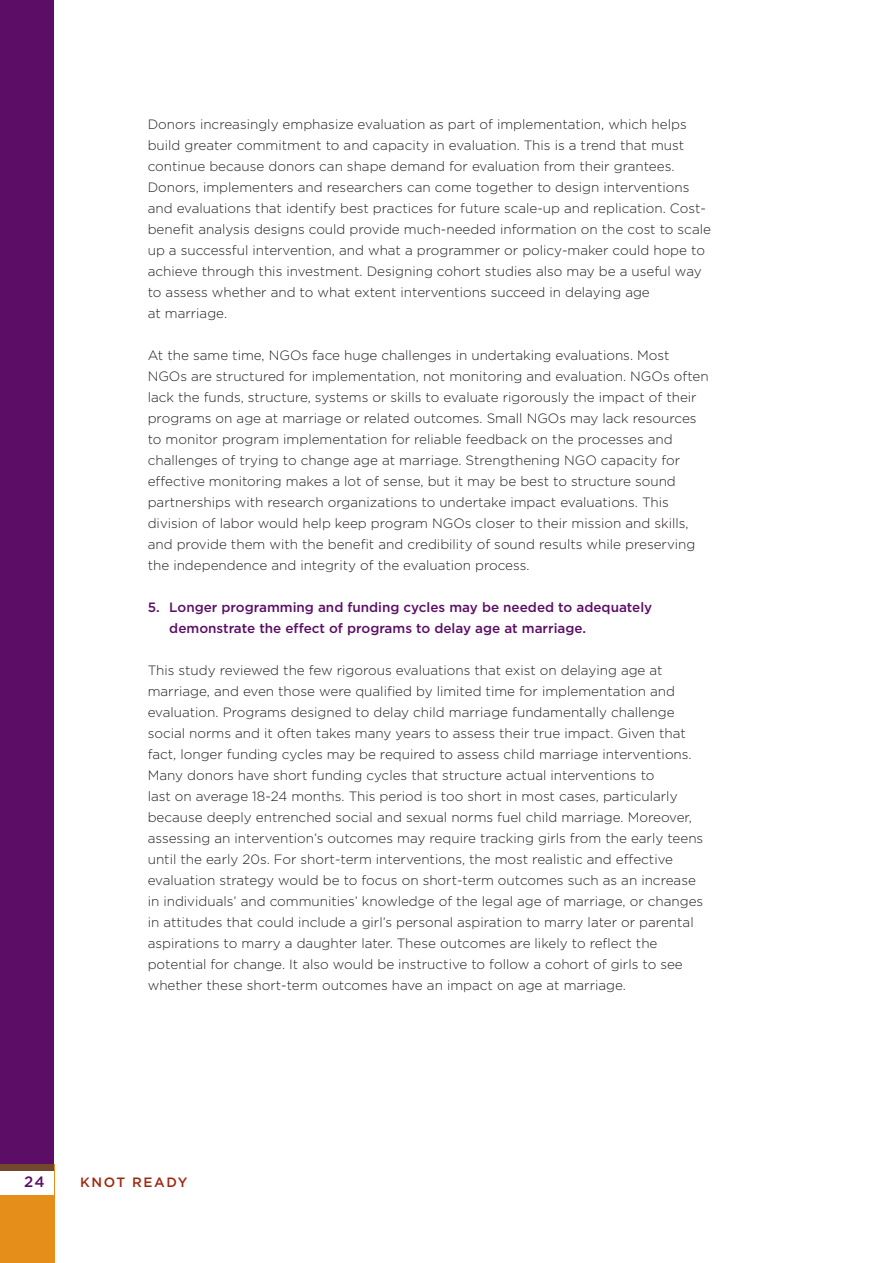
<style>
.page{position:relative;width:893px;height:1263px;background:#fff}
.page>*{position:absolute;margin:0;border:0;box-sizing:border-box;transform-origin:0 0}
.t1{font:500 15px "Gotham";color:#5c0e67}
.t2{font:300 13.5px/21px "Gotham";color:#231f20}
.t3{font:500 13.5px/21px "Gotham";color:#5c0e67}
.t4{font:500 13.5px "Gotham";color:#9e280e}
</style>
<div class="page">
<div style="left:0;top:0;width:54px;height:1263px;background:#5c0e67"></div>
<div style="left:0;top:1164px;width:54px;height:99px;background:#e58f1a"></div>
<div style="left:0;top:1164px;width:54px;height:30px;background:#fff"></div>
<div style="left:0;top:1164px;width:54px;height:6px;background:#73472e"></div>
<p class="t2" style="left:148px;top:114px;width:565px">Donors increasingly emphasize evaluation as part of implementation, which helps build greater commitment to and capacity in evaluation. This is a trend that must continue because donors can shape demand for evaluation from their grantees.<br>Donors, implementers and researchers can come together to design interventions and evaluations that identify best practices for future scale-up and replication. Cost&shy;benefit analysis designs could provide much-needed information on the cost to scale up a successful intervention, and what a programmer or policy-maker could hope to achieve through this investment. Designing cohort studies also may be a useful way to assess whether and to what extent interventions succeed in delaying age<br>at marriage.</p>
<p class="t2" style="left:148px;top:345px;width:562px">At the same time, NGOs face huge challenges in undertaking evaluations. Most NGOs are structured for implementation, not monitoring and evaluation. NGOs often lack the funds, structure, systems or skills to evaluate rigorously the impact of their programs on age at marriage or related outcomes. Small NGOs may lack resources to monitor program implementation for reliable feedback on the processes and challenges of trying to change age at marriage. Strengthening NGO capacity for effective monitoring makes a lot of sense, but it may be best to structure sound partnerships with research organizations to undertake impact evaluations. This division of labor would help keep program NGOs closer to their mission and skills, and provide them with the benefit and credibility of sound results while preserving the independence and integrity of the evaluation process.</p>
<p class="t3" style="left:169px;top:596px;width:484px;text-indent:-22px">5. Longer programming and funding cycles may be needed to adequately demonstrate the effect of programs to delay age at marriage.</p>
<p class="t2" style="left:148px;top:660px;width:557px">This study reviewed the few rigorous evaluations that exist on delaying age at marriage, and even those were qualified by limited time for implementation and evaluation. Programs designed to delay child marriage fundamentally challenge social norms and it often takes many years to assess their true impact. Given that fact, longer funding cycles may be required to assess child marriage interventions.<br>Many donors have short funding cycles that structure actual interventions to<br>last on average 18-24 months. This period is too short in most cases, particularly because deeply entrenched social and sexual norms fuel child marriage. Moreover, assessing an intervention’s outcomes may require tracking girls from the early teens until the early 20s. For short-term interventions, the most realistic and effective evaluation strategy would be to focus on short-term outcomes such as an increase in individuals’ and communities’ knowledge of the legal age of marriage, or changes in attitudes that could include a girl’s personal aspiration to marry later or parental aspirations to marry a daughter later. These outcomes are likely to reflect the potential for change. It also would be instructive to follow a cohort of girls to see whether these short-term outcomes have an impact on age at marriage.</p>
<p class="t1" style="left:24px;top:1173px;width:22px">24</p>
<p class="t4" style="left:80px;top:1175px;width:24px">Knot</p>
<p class="t4" style="left:132px;top:1175px;width:57px">Ready</p>
</div>
